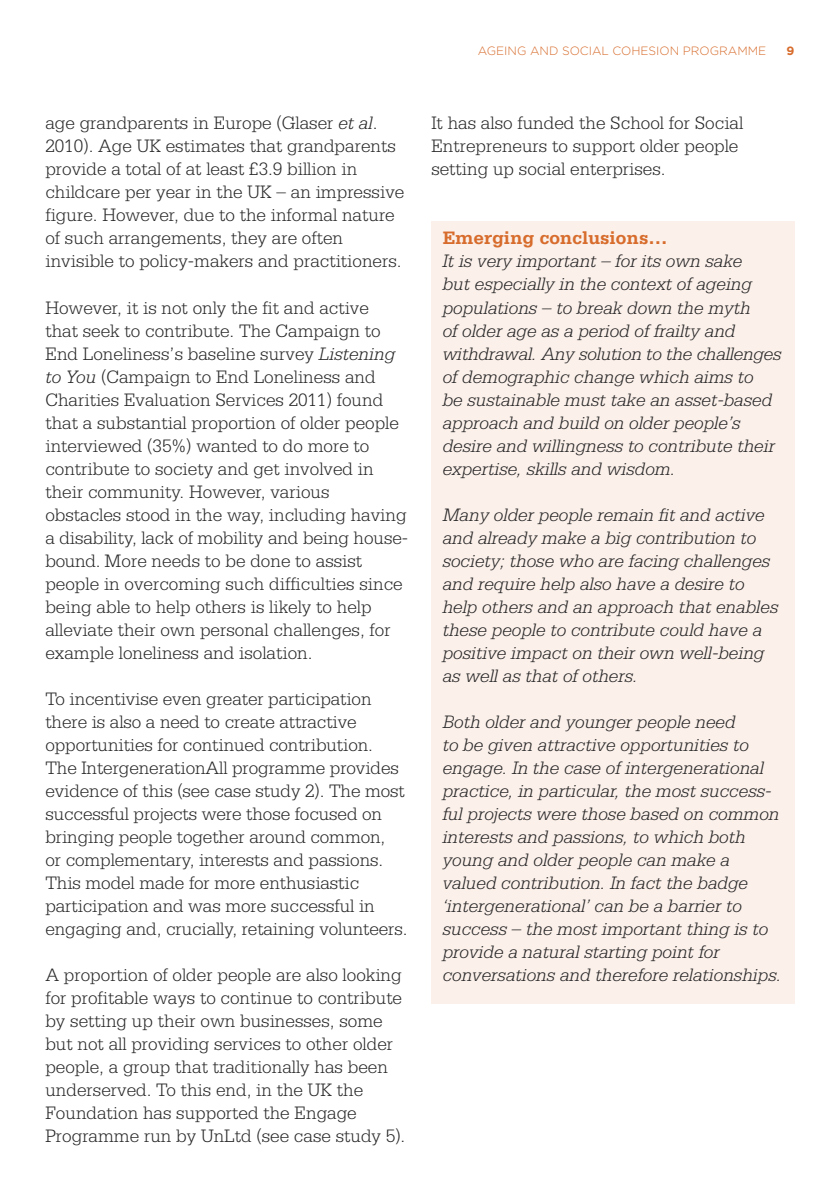
<style>
.page{position:relative;width:840px;height:1191px;background:#fff}
.page>*{position:absolute;margin:0;border:0;box-sizing:border-box;transform-origin:0 0}
.t1{font:300 19px/23px "Serifa";color:#272627}
.t2{font:italic 300 19px/23px "Serifa";color:#272627}
.t3{font:700 19px "Serifa";color:#d76c2c}
.t4{font:300 12px "Gotham";color:#d76c2c}
.t5{font:700 12px "Gotham";color:#d76c2c}
.s1{font-style:italic}
</style>
<div class="page">
<div style="left:431px;top:221px;width:363px;height:782px;background:#fbf0ea"></div>
<p class="t1" style="left:45px;top:111px;width:360px">age grandparents in Europe (Glaser <span class="s1">et al</span>.<br>2010). Age UK estimates that grandparents provide a total of at least £3.9 billion in childcare per year in the UK – an impressive figure. However, due to the informal nature of such arrangements, they are often invisible to policy-makers and practitioners.</p>
<p class="t1" style="left:45px;top:295px;width:364px">However, it is not only the fit and active<br>that seek to contribute. The Campaign to End Loneliness’s baseline survey <span class="s1">Listening to You</span> (Campaign to End Loneliness and Charities Evaluation Services 2011) found that a substantial proportion of older people interviewed (35%) wanted to do more to contribute to society and get involved in their community. However, various obstacles stood in the way, including having a disability, lack of mobility and being house&shy;bound. More needs to be done to assist people in overcoming such difficulties since being able to help others is likely to help alleviate their own personal challenges, for example loneliness and isolation.</p>
<p class="t1" style="left:45px;top:686px;width:363px">To incentivise even greater participation there is also a need to create attractive opportunities for continued contribution.<br>The IntergenerationAll programme provides evidence of this (see case study 2). The most successful projects were those focused on bringing people together around common,<br>or complementary, interests and passions.<br>This model made for more enthusiastic participation and was more successful in engaging and, crucially, retaining volunteers.</p>
<p class="t1" style="left:45px;top:962px;width:361px">A proportion of older people are also looking for profitable ways to continue to contribute by setting up their own businesses, some but not all providing services to other older people, a group that traditionally has been underserved. To this end, in the UK the Foundation has supported the Engage Programme run by UnLtd (see case study 5).</p>
<p class="t4" style="left:477px;top:44px;width:290px">AGEING AND SOCIAL COHESION PROGRAMME</p>
<p class="t5" style="left:786px;top:44px;width:9px">9</p>
<p class="t1" style="left:431px;top:111px;width:313px">It has also funded the School for Social<br>Entrepreneurs to support older people setting up social enterprises.</p>
<p class="t3" style="left:442px;top:227px;width:226px">Emerging conclusions…</p>
<p class="t2" style="left:442px;top:249px;width:340px">It is very important – for its own sake<br>but especially in the context of ageing populations – to break down the myth<br>of older age as a period of frailty and withdrawal. Any solution to the challenges of demographic change which aims to<br>be sustainable must take an asset-based approach and build on older people’s desire and willingness to contribute their expertise, skills and wisdom.</p>
<p class="t2" style="left:442px;top:502px;width:337px">Many older people remain fit and active and already make a big contribution to society; those who are facing challenges and require help also have a desire to help others and an approach that enables these people to contribute could have a positive impact on their own well-being as well as that of others.</p>
<p class="t2" style="left:442px;top:709px;width:340px">Both older and younger people need<br>to be given attractive opportunities to engage. In the case of intergenerational practice, in particular, the most success&shy;ful projects were those based on common interests and passions, to which both young and older people can make a valued contribution. In fact the badge ‘intergenerational’ can be a barrier to success – the most important thing is to provide a natural starting point for conversations and therefore relationships.</p>
</div>
